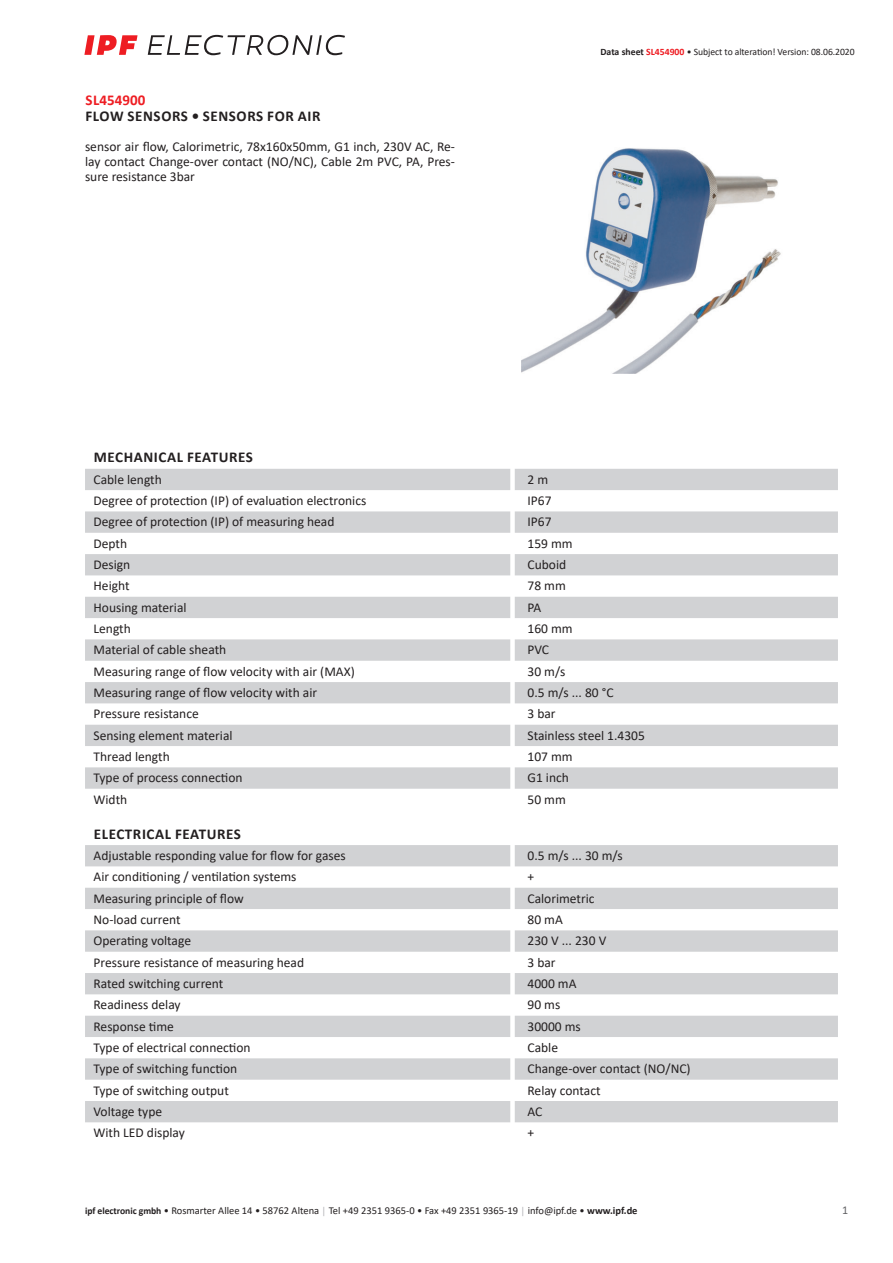
<style>
.page{position:relative;width:893px;height:1263px;background:#fff}
.page>*{position:absolute;margin:0;border:0;box-sizing:border-box;transform-origin:0 0}
.t1{font:700 15px "Calibri";letter-spacing:.04em;color:#231f20}
.t2{font:700 15px "Calibri";color:#ee1d23}
.t3{font:13.5px/15px "Calibri";color:#231f20;text-align:justify}
.t4{font:12px "Calibri";color:#636366}
.t5{font:10.5px "Calibri";color:#231f20}
.t6{font:9.75px "Calibri";letter-spacing:-.005em;color:#231f20}
.s1{font-weight:700}
.s2{font-weight:700;color:#ee1d23}
.s3{font-weight:700;font-size:9.75px}
.s4{font-size:9.75px;color:#a8a9ad}
</style>
<div class="page">
<svg style="left:148px;top:35px;width:197px;height:20px"></svg>
<svg style="left:84px;top:35px;width:54px;height:20px"></svg>
<svg style="left:85px;top:469px;width:753px;height:320px;fill:#d1d2d4"></svg>
<svg style="left:85px;top:845px;width:753px;height:277px;fill:#d1d2d4"></svg>
<img style="left:522px;top:148px;width:259px;height:225px">
<p class="t2" style="left:85px;top:89px;width:61px">SL454900</p>
<p class="t1" style="left:85px;top:106px;width:237px">FLOW SENSORS • SENSORS FOR AIR</p>
<p class="t3" style="left:85px;top:139px;width:371px">sensor air flow, Calorimetric, 78x160x50mm, G1 inch, 230V AC, Re&shy;lay contact Change-over contact (NO/NC), Cable 2m PVC, PA, Pres&shy;sure resistance 3bar</p>
<p class="t6" style="left:600px;top:45px;width:256px"><span class="s1">Data sheet</span> <span class="s2">SL454900</span> • Subject to alteration! Version: 08.06.2020</p>
<p class="t1" style="left:94px;top:447px;width:161px">MECHANICAL FEATURES</p>
<p class="t3" style="left:94px;top:471px;width:70px">Cable length</p>
<p class="t3" style="left:527px;top:471px;width:22px">2m</p>
<p class="t3" style="left:94px;top:493px;width:274px">Degree of protection (IP) of evaluation electronics</p>
<p class="t3" style="left:527px;top:493px;width:26px">IP67</p>
<p class="t3" style="left:94px;top:514px;width:242px">Degree of protection (IP) of measuring head</p>
<p class="t3" style="left:527px;top:514px;width:26px">IP67</p>
<p class="t3" style="left:94px;top:535px;width:35px">Depth</p>
<p class="t3" style="left:527px;top:535px;width:47px">159 mm</p>
<p class="t3" style="left:94px;top:557px;width:38px">Design</p>
<p class="t3" style="left:527px;top:557px;width:40px">Cuboid</p>
<p class="t3" style="left:94px;top:578px;width:38px">Height</p>
<p class="t3" style="left:527px;top:578px;width:40px">78 mm</p>
<p class="t3" style="left:94px;top:599px;width:95px">Housing material</p>
<p class="t3" style="left:527px;top:599px;width:15px">PA</p>
<p class="t3" style="left:94px;top:621px;width:39px">Length</p>
<p class="t3" style="left:527px;top:621px;width:47px">160 mm</p>
<p class="t3" style="left:94px;top:642px;width:134px">Material of cable sheath</p>
<p class="t3" style="left:527px;top:642px;width:23px">PVC</p>
<p class="t3" style="left:94px;top:663px;width:263px">Measuring range of flow velocity with air (MAX)</p>
<p class="t3" style="left:527px;top:663px;width:39px">30 m/s</p>
<p class="t3" style="left:94px;top:685px;width:225px">Measuring range of flow velocity with air</p>
<p class="t3" style="left:527px;top:685px;width:87px">0.5 m/s ... 80 °C</p>
<p class="t3" style="left:94px;top:706px;width:107px">Pressure resistance</p>
<p class="t3" style="left:527px;top:706px;width:30px">3 bar</p>
<p class="t3" style="left:94px;top:727px;width:141px">Sensing element material</p>
<p class="t3" style="left:527px;top:727px;width:119px">Stainless steel 1.4305</p>
<p class="t3" style="left:94px;top:749px;width:78px">Thread length</p>
<p class="t3" style="left:527px;top:749px;width:47px">107 mm</p>
<p class="t3" style="left:94px;top:770px;width:151px">Type of process connection</p>
<p class="t3" style="left:527px;top:770px;width:43px">G1 inch</p>
<p class="t3" style="left:94px;top:791px;width:35px">Width</p>
<p class="t3" style="left:527px;top:791px;width:40px">50 mm</p>
<p class="t1" style="left:94px;top:823px;width:149px">ELECTRICAL FEATURES</p>
<p class="t3" style="left:94px;top:848px;width:254px">Adjustable responding value for flow for gases</p>
<p class="t3" style="left:527px;top:848px;width:97px">0.5 m/s ... 30 m/s</p>
<p class="t3" style="left:94px;top:869px;width:204px">Air conditioning / ventilation systems</p>
<p class="t3" style="left:527px;top:869px;width:8px">+</p>
<p class="t3" style="left:94px;top:890px;width:152px">Measuring principle of flow</p>
<p class="t3" style="left:527px;top:890px;width:69px">Calorimetric</p>
<p class="t3" style="left:94px;top:912px;width:89px">No-load current</p>
<p class="t3" style="left:527px;top:912px;width:37px">80 mA</p>
<p class="t3" style="left:94px;top:933px;width:99px">Operating voltage</p>
<p class="t3" style="left:527px;top:933px;width:80px">230 V ... 230 V</p>
<p class="t3" style="left:94px;top:954px;width:212px">Pressure resistance of measuring head</p>
<p class="t3" style="left:527px;top:954px;width:30px">3 bar</p>
<p class="t3" style="left:94px;top:976px;width:131px">Rated switching current</p>
<p class="t3" style="left:527px;top:976px;width:51px">4000 mA</p>
<p class="t3" style="left:94px;top:997px;width:89px">Readiness delay</p>
<p class="t3" style="left:527px;top:997px;width:34px">90 ms</p>
<p class="t3" style="left:94px;top:1018px;width:82px">Response time</p>
<p class="t3" style="left:527px;top:1018px;width:55px">30000 ms</p>
<p class="t3" style="left:94px;top:1040px;width:159px">Type of electrical connection</p>
<p class="t3" style="left:527px;top:1040px;width:32px">Cable</p>
<p class="t3" style="left:94px;top:1061px;width:145px">Type of switching function</p>
<p class="t3" style="left:527px;top:1061px;width:165px">Change-over contact (NO/NC)</p>
<p class="t3" style="left:94px;top:1082px;width:137px">Type of switching output</p>
<p class="t3" style="left:527px;top:1082px;width:75px">Relay contact</p>
<p class="t3" style="left:94px;top:1104px;width:70px">Voltage type</p>
<p class="t3" style="left:527px;top:1104px;width:16px">AC</p>
<p class="t3" style="left:94px;top:1125px;width:93px">With LED display</p>
<p class="t3" style="left:527px;top:1125px;width:8px">+</p>
<p class="t5" style="left:85px;top:1203px;width:554px"><span class="s3">ipf electronic gmbh</span> • Rosmarter Allee 14 • 58762 Altena <span class="s4">│</span> Tel +49 2351 9365-0 • Fax +49 2351 9365-19 <span class="s4">│</span> info@ipf.de • <span class="s1">www.ipf.de</span></p>
<p class="t4" style="left:842px;top:1201px;width:8px">1</p>
</div>
